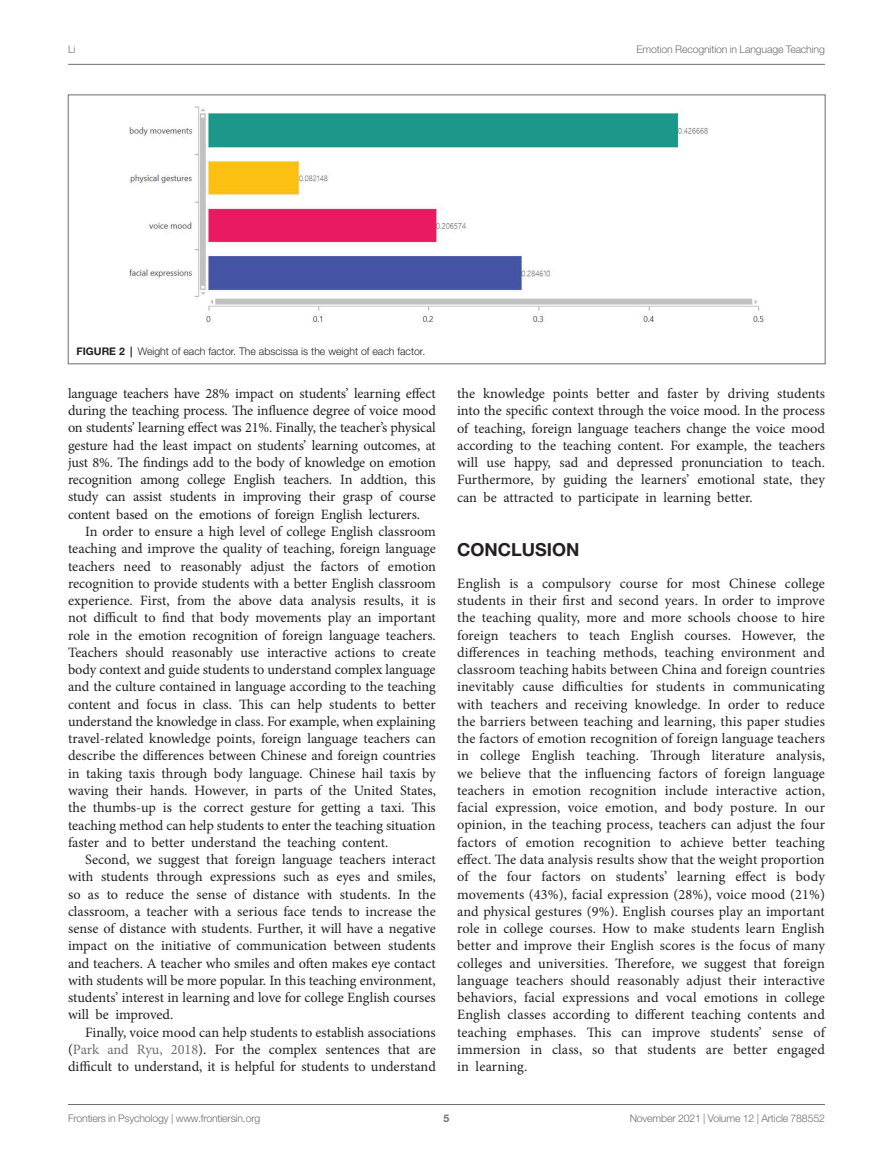
<style>
.page{position:relative;width:893px;height:1170px;background:#fff}
.page>*{position:absolute;margin:0;border:0;box-sizing:border-box;transform-origin:0 0}
.HEAD_1{font:700 18px "Helvetica Neue LT Std";color:#231f20}
.TEXT{font:14.25px/17.2px "Minion Pro";letter-spacing:-.005em;color:#231f20;text-align:justify}
.TEXT_FLUSH{font:14.25px/17.2px "Minion Pro";letter-spacing:.01em;color:#231f20;text-align:justify}
.t1{font:300 10.5px "Helvetica Neue LT Std";letter-spacing:-.015em;color:#6c6d70}
.FIG_LEG{font:300 10.5px "Helvetica Neue LT Std";color:#231f20}
.t2{font:700 10.5px "Helvetica Neue LT Std";color:#6c6d70}
.s1{font-weight:700}
.s2{color:#6c6d70}
</style>
<div class="page">
<hr style="left:68px;top:64px;width:757px;height:1px;background:#6c6d70">
<hr style="left:68px;top:1104px;width:757px;height:1px;background:#6c6d70">
<img style="left:129px;top:106px;width:635px;height:217px">
<div style="left:68px;top:95px;width:757px;height:269px;border:1px solid #6c6d70"></div>
<p class="t1" style="left:68px;top:42px;width:9px">Li</p>
<p class="t1" style="left:636px;top:42px;width:190px">Emotion Recognition in Language Teaching</p>
<p class="FIG_LEG" style="left:77px;top:345px;width:350px"><span class="s1">FIGURE 2 |</span> Weight of each factor. The abscissa is the weight of each factor.</p>
<p class="TEXT" style="left:68px;top:384px;width:369px">language teachers have 28% impact on students’ learning effect during the teaching process. The influence degree of voice mood on students’ learning effect was 21%. Finally, the teacher’s physical gesture had the least impact on students’ learning outcomes, at just 8%. The findings add to the body of knowledge on emotion recognition among college English teachers. In addtion, this study can assist students in improving their grasp of course content based on the emotions of foreign English lecturers.</p>
<p class="TEXT" style="left:68px;top:523px;width:369px;text-indent:17px">In order to ensure a high level of college English classroom teaching and improve the quality of teaching, foreign language teachers need to reasonably adjust the factors of emotion recognition to provide students with a better English classroom experience. First, from the above data analysis results, it is not difficult to find that body movements play an important role in the emotion recognition of foreign language teachers.<br>Teachers should reasonably use interactive actions to create body context and guide students to understand complex language and the culture contained in language according to the teaching content and focus in class. This can help students to better understand the knowledge in class. For example, when explaining travel-related knowledge points, foreign language teachers can describe the differences between Chinese and foreign countries in taking taxis through body language. Chinese hail taxis by waving their hands. However, in parts of the United States, the thumbs-up is the correct gesture for getting a taxi. This teaching method can help students to enter the teaching situation faster and to better understand the teaching content.</p>
<p class="TEXT" style="left:68px;top:850px;width:369px;text-indent:17px">Second, we suggest that foreign language teachers interact with students through expressions such as eyes and smiles, so as to reduce the sense of distance with students. In the classroom, a teacher with a serious face tends to increase the sense of distance with students. Further, it will have a negative impact on the initiative of communication between students and teachers. A teacher who smiles and often makes eye contact with students will be more popular. In this teaching environment, students’ interest in learning and love for college English courses will be improved.</p>
<p class="TEXT" style="left:68px;top:1023px;width:369px;text-indent:17px">Finally, voice mood can help students to establish associations (<span class="s2">Park and Ryu, 2018</span>). For the complex sentences that are difficult to understand, it is helpful for students to understand</p>
<p class="TEXT" style="left:457px;top:385px;width:369px">the knowledge points better and faster by driving students into the specific context through the voice mood. In the process of teaching, foreign language teachers change the voice mood according to the teaching content. For example, the teachers will use happy, sad and depressed pronunciation to teach.<br>Furthermore, by guiding the learners’ emotional state, they can be attracted to participate in learning better.</p>
<p class="HEAD_1" style="left:457px;top:538px;width:124px">CONCLUSION</p>
<p class="TEXT_FLUSH" style="left:457px;top:574px;width:369px">English is a compulsory course for most Chinese college students in their first and second years. In order to improve the teaching quality, more and more schools choose to hire foreign teachers to teach English courses. However, the differences in teaching methods, teaching environment and classroom teaching habits between China and foreign countries inevitably cause difficulties for students in communicating with teachers and receiving knowledge. In order to reduce the barriers between teaching and learning, this paper studies the factors of emotion recognition of foreign language teachers in college English teaching. Through literature analysis, we believe that the influencing factors of foreign language teachers in emotion recognition include interactive action, facial expression, voice emotion, and body posture. In our opinion, in the teaching process, teachers can adjust the four factors of emotion recognition to achieve better teaching effect. The data analysis results show that the weight proportion of the four factors on students’ learning effect is body movements (43%), facial expression (28%), voice mood (21%) and physical gestures (9%). English courses play an important role in college courses. How to make students learn English better and improve their English scores is the focus of many colleges and universities. Therefore, we suggest that foreign language teachers should reasonably adjust their interactive behaviors, facial expressions and vocal emotions in college English classes according to different teaching contents and teaching emphases. This can improve students’ sense of immersion in class, so that students are better engaged in learning.</p>
<p class="t1" style="left:68px;top:1111px;width:194px">Frontiers in Psychology | www.frontiersin.org</p>
<p class="t2" style="left:444px;top:1111px;width:7px">5</p>
<p class="t1" style="left:630px;top:1111px;width:197px">November 2021 | Volume 12 | Article 788552</p>
</div>
